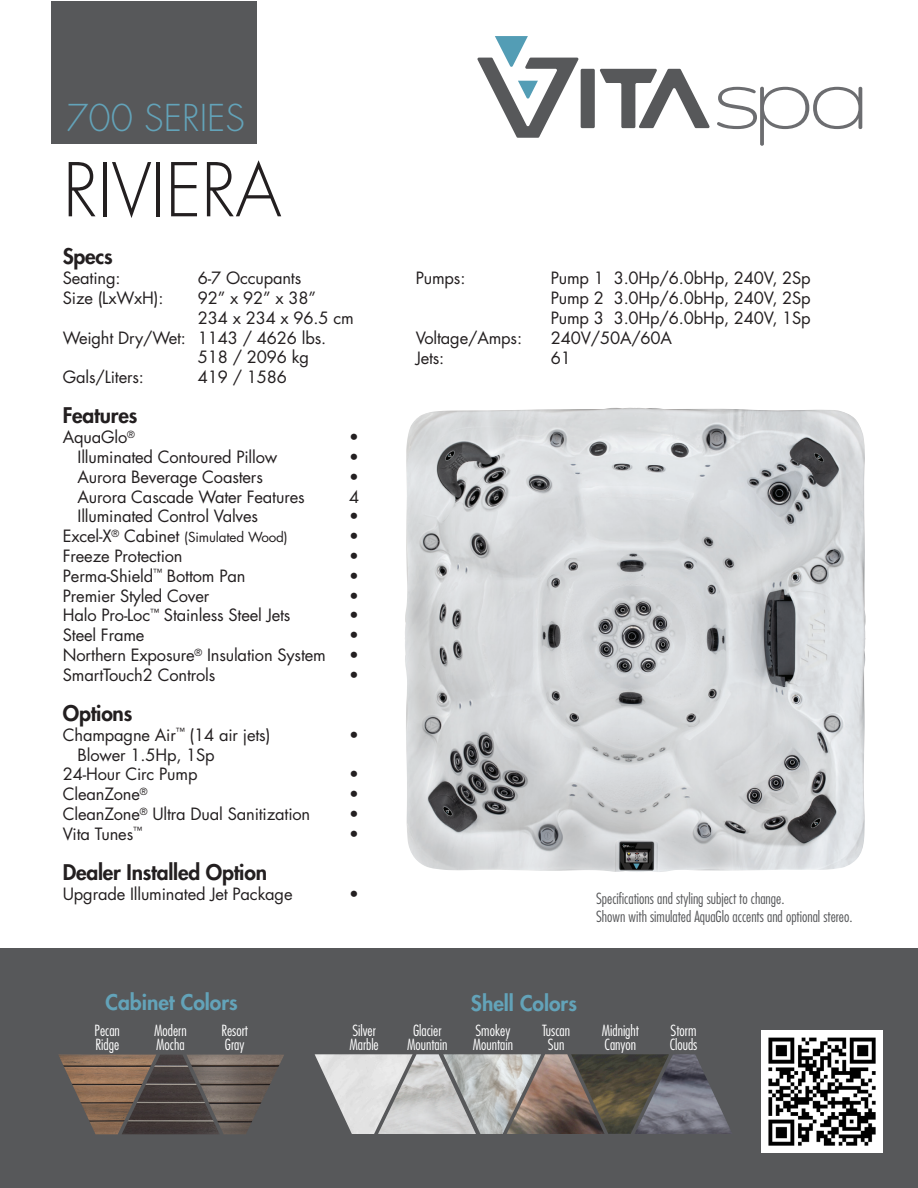
<style>
.page{position:relative;width:918px;height:1188px;background:#fff}
.page>*{position:absolute;margin:0;border:0;box-sizing:border-box;transform-origin:0 0}
.t1{font:300 72px "Futura";letter-spacing:-.01em;color:#231f20}
.t2{font:300 36px "Futura";color:#63a3b9}
.t3{font:800 21px "Futura";letter-spacing:-.01em;color:#231f20}
.t4{font:800 21px "Futura";color:#63a3b9}
.t5{font:16.5px "Futura";letter-spacing:-.01em;color:#231f20}
.t6{font:300 condensed 15px "Futura";color:#fff}
.t7{font:300 condensed 15px "Futura";color:#57585a}
.t8{font:13.5px "Futura";letter-spacing:-.01em;color:#231f20}
.s1{font-size:16.5px}
</style>
<div class="page">
<div style="left:0;top:948px;width:918px;height:240px;background:#57585a"></div>
<img style="left:405px;top:408px;width:461px;height:464px">
<svg style="left:717px;top:87px;width:145px;height:59px"></svg>
<div style="left:581px;top:69px;width:14px;height:59px;background:#57585a;border-radius:2px"></div>
<svg style="left:600px;top:69px;width:110px;height:59px"></svg>
<svg style="left:477px;top:36px;width:102px;height:102px"></svg>
<img style="left:59px;top:1055px;width:63px;height:79px">
<img style="left:122px;top:1055px;width:64px;height:79px">
<img style="left:186px;top:1055px;width:98px;height:79px">
<div style="left:51px;top:1px;width:205px;height:142px;background:#57585a"></div>
<img style="left:315px;top:1054px;width:63px;height:80px">
<img style="left:378px;top:1054px;width:65px;height:80px">
<img style="left:443px;top:1054px;width:64px;height:80px">
<img style="left:507px;top:1054px;width:64px;height:80px">
<img style="left:571px;top:1054px;width:64px;height:80px">
<img style="left:635px;top:1054px;width:96px;height:80px">
<img style="left:761px;top:1030px;width:122px;height:122px">
<p class="t2" style="left:66px;top:96px;width:180px">700 SERIES</p>
<p class="t1" style="left:63px;top:146px;width:220px">RIVIERA</p>
<p class="t3" style="left:63px;top:243px;width:52px">Specs</p>
<p class="t5" style="left:63px;top:268px;width:59px">Seating:</p>
<p class="t5" style="left:198px;top:268px;width:105px">6-7 Occupants</p>
<p class="t5" style="left:63px;top:287px;width:102px">Size (LxWxH):</p>
<p class="t5" style="left:198px;top:287px;width:120px">92” x 92” x 38”</p>
<p class="t5" style="left:198px;top:307px;width:157px">234 x 234 x 96.5 cm</p>
<p class="t5" style="left:63px;top:327px;width:265px">Weight Dry/Wet: 1143 / 4626 lbs.</p>
<p class="t5" style="left:198px;top:347px;width:113px">518 / 2096 kg</p>
<p class="t5" style="left:63px;top:367px;width:83px">Gals/Liters:</p>
<p class="t5" style="left:198px;top:367px;width:91px">419 / 1586</p>
<p class="t3" style="left:63px;top:402px;width:76px">Features</p>
<p class="t5" style="left:63px;top:427px;width:74px">AquaGlo<sup>®</sup></p>
<p class="t5" style="left:349px;top:427px;width:11px">•</p>
<p class="t5" style="left:78px;top:446px;width:201px">Illuminated Contoured Pillow</p>
<p class="t5" style="left:349px;top:446px;width:11px">•</p>
<p class="t5" style="left:78px;top:466px;width:187px">Aurora Beverage Coasters</p>
<p class="t5" style="left:349px;top:466px;width:11px">•</p>
<p class="t5" style="left:78px;top:486px;width:229px">Aurora Cascade Water Features</p>
<p class="t5" style="left:349px;top:486px;width:12px">4</p>
<p class="t5" style="left:78px;top:506px;width:182px">Illuminated Control Valves</p>
<p class="t5" style="left:349px;top:506px;width:11px">•</p>
<p class="t8" style="left:63px;top:529px;width:226px"><span class="s1">Excel-X</span><sup>®</sup> <span class="s1">Cabinet</span> (Simulated Wood)</p>
<p class="t5" style="left:349px;top:526px;width:11px">•</p>
<p class="t5" style="left:63px;top:545px;width:121px">Freeze Protection</p>
<p class="t5" style="left:349px;top:545px;width:11px">•</p>
<p class="t5" style="left:63px;top:565px;width:184px">Perma-Shield<sup>™</sup> Bottom Pan</p>
<p class="t5" style="left:349px;top:565px;width:11px">•</p>
<p class="t5" style="left:63px;top:585px;width:148px">Premier Styled Cover</p>
<p class="t5" style="left:349px;top:585px;width:11px">•</p>
<p class="t5" style="left:63px;top:605px;width:229px">Halo Pro-Loc<sup>™</sup> Stainless Steel Jets</p>
<p class="t5" style="left:349px;top:605px;width:11px">•</p>
<p class="t5" style="left:63px;top:625px;width:83px">Steel Frame</p>
<p class="t5" style="left:349px;top:625px;width:11px">•</p>
<p class="t5" style="left:63px;top:644px;width:265px">Northern Exposure<sup>®</sup> Insulation System</p>
<p class="t5" style="left:349px;top:644px;width:11px">•</p>
<p class="t5" style="left:63px;top:664px;width:154px">SmartTouch2 Controls</p>
<p class="t5" style="left:349px;top:664px;width:11px">•</p>
<p class="t3" style="left:63px;top:700px;width:71px">Options</p>
<p class="t5" style="left:63px;top:724px;width:209px">Champagne Air<sup>™</sup> (14 air jets)</p>
<p class="t5" style="left:349px;top:724px;width:11px">•</p>
<p class="t5" style="left:78px;top:744px;width:139px">Blower 1.5Hp, 1Sp</p>
<p class="t5" style="left:63px;top:764px;width:136px">24-Hour Circ Pump</p>
<p class="t5" style="left:349px;top:764px;width:11px">•</p>
<p class="t5" style="left:63px;top:784px;width:86px">CleanZone<sup>®</sup></p>
<p class="t5" style="left:349px;top:784px;width:11px">•</p>
<p class="t5" style="left:63px;top:803px;width:249px">CleanZone<sup>®</sup> Ultra Dual Sanitization</p>
<p class="t5" style="left:349px;top:803px;width:11px">•</p>
<p class="t5" style="left:63px;top:823px;width:81px">Vita Tunes<sup>™</sup></p>
<p class="t5" style="left:349px;top:823px;width:11px">•</p>
<p class="t3" style="left:63px;top:859px;width:206px">Dealer Installed Option</p>
<p class="t5" style="left:63px;top:883px;width:231px">Upgrade Illuminated Jet Package</p>
<p class="t5" style="left:349px;top:883px;width:11px">•</p>
<p class="t4" style="left:105px;top:989px;width:134px">Cabinet Colors</p>
<p class="t6" style="left:95px;top:1022px;width:27px">Pecan</p>
<p class="t6" style="left:95px;top:1035px;width:25px">Ridge</p>
<p class="t6" style="left:154px;top:1022px;width:34px">Modern</p>
<p class="t6" style="left:156px;top:1035px;width:30px">Mocha</p>
<p class="t6" style="left:221px;top:1022px;width:28px">Resort</p>
<p class="t6" style="left:225px;top:1035px;width:21px">Gray</p>
<p class="t6" style="left:352px;top:1022px;width:25px">Silver</p>
<p class="t6" style="left:349px;top:1035px;width:31px">Marble</p>
<p class="t5" style="left:416px;top:268px;width:51px">Pumps:</p>
<p class="t5" style="left:551px;top:268px;width:262px">Pump 1 3.0Hp/6.0bHp, 240V, 2Sp</p>
<p class="t5" style="left:551px;top:288px;width:262px">Pump 2 3.0Hp/6.0bHp, 240V, 2Sp</p>
<p class="t5" style="left:551px;top:307px;width:262px">Pump 3 3.0Hp/6.0bHp, 240V, 1Sp</p>
<p class="t5" style="left:416px;top:327px;width:108px">Voltage/Amps:</p>
<p class="t5" style="left:551px;top:327px;width:123px">240V/50A/60A</p>
<p class="t5" style="left:416px;top:347px;width:30px">Jets:</p>
<p class="t5" style="left:551px;top:347px;width:22px">61</p>
<p class="t7" style="left:596px;top:889px;width:190px">Specifications and styling subject to change.</p>
<p class="t7" style="left:596px;top:907px;width:258px">Shown with simulated AquaGlo accents and optional stereo.</p>
<p class="t6" style="left:413px;top:1022px;width:30px">Glacier</p>
<p class="t6" style="left:407px;top:1035px;width:42px">Mountain</p>
<p class="t4" style="left:471px;top:990px;width:107px">Shell Colors</p>
<p class="t6" style="left:475px;top:1022px;width:36px">Smokey</p>
<p class="t6" style="left:473px;top:1035px;width:42px">Mountain</p>
<p class="t6" style="left:542px;top:1022px;width:29px">Tuscan</p>
<p class="t6" style="left:548px;top:1035px;width:18px">Sun</p>
<p class="t6" style="left:602px;top:1022px;width:39px">Midnight</p>
<p class="t6" style="left:605px;top:1035px;width:33px">Canyon</p>
<p class="t6" style="left:671px;top:1022px;width:27px">Storm</p>
<p class="t6" style="left:670px;top:1035px;width:29px">Clouds</p>
</div>
